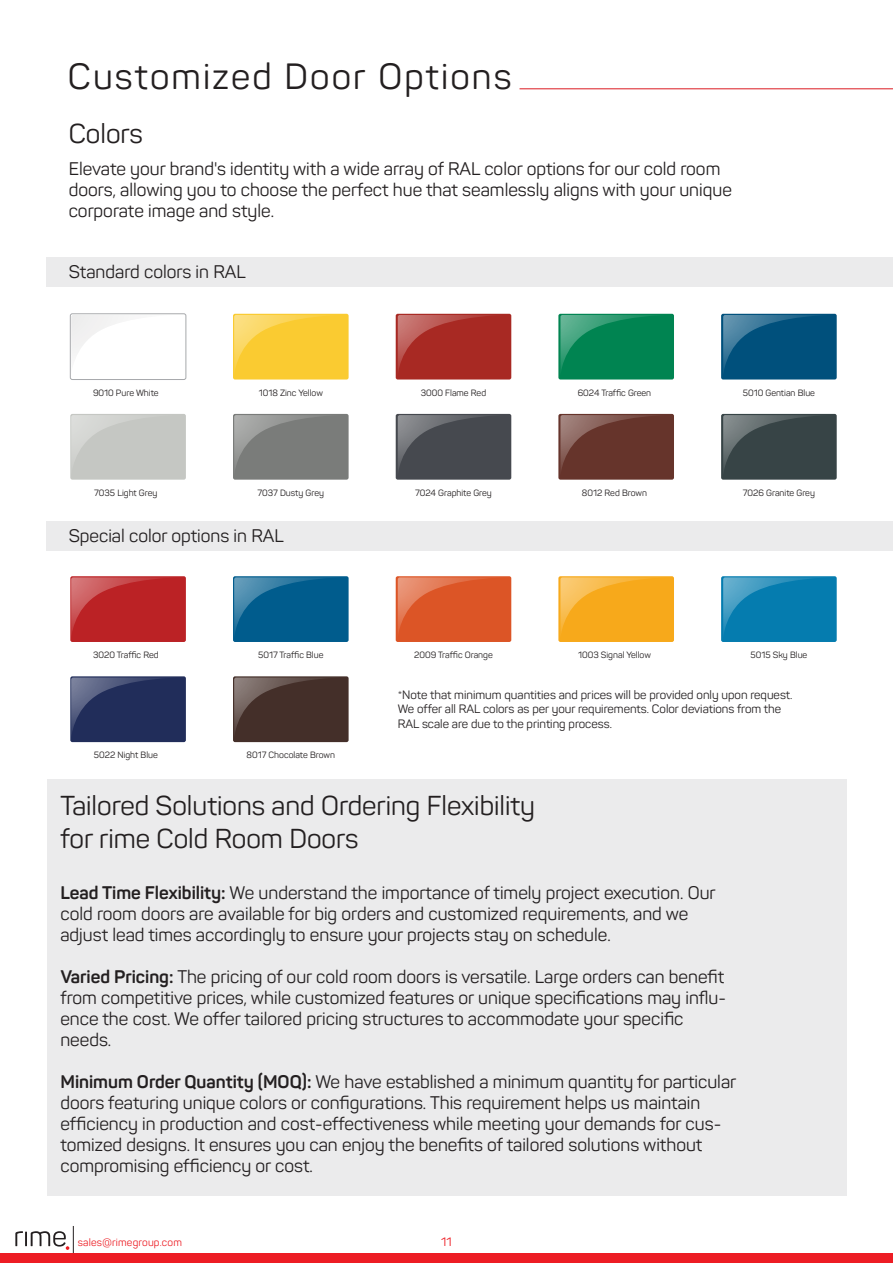
<style>
.page{position:relative;width:893px;height:1263px;background:#fff}
.page>*{position:absolute;margin:0;border:0;box-sizing:border-box;transform-origin:0 0}
.t1{font:36px "Panton";letter-spacing:.06em;color:#231f20}
.t2{font:27px/33px "Panton";color:#231f20}
.t3{font:18px/21px "Panton";color:#231f20}
.t4{font:12px/14.4px "Panton";color:#231f20}
.t5{font:12px "Panton";color:#ed1d24}
.t6{font:10.5px "Panton";letter-spacing:.02em;color:#ed1d24}
.t7{font:9px "Panton";color:#231f20}
.s1{font-weight:700}
</style>
<div class="page">
<div style="left:47px;top:779px;width:799px;height:417px;background:#ebebec"></div>
<hr style="left:519px;top:88px;width:374px;height:1px;background:#db1a21">
<div style="left:47px;top:257px;width:846px;height:30px;background:#ebebec"></div>
<div style="left:47px;top:521px;width:846px;height:30px;background:#ebebec"></div>
<div style="left:70px;top:314px;width:116px;height:66px;border:1px solid #a7a9ac;border-radius:2px"></div>
<div style="left:233px;top:314px;width:116px;height:65px;background:#facb31;border-radius:2px"></div>
<svg style="left:71px;top:315px;width:110px;height:61px"></svg>
<div style="left:396px;top:314px;width:115px;height:65px;background:#a82923;border-radius:2px"></div>
<svg style="left:398px;top:315px;width:93px;height:56px"></svg>
<svg style="left:234px;top:315px;width:92px;height:56px"></svg>
<div style="left:558px;top:314px;width:116px;height:65px;background:#008451;border-radius:2px"></div>
<svg style="left:560px;top:315px;width:95px;height:55px"></svg>
<div style="left:721px;top:314px;width:116px;height:65px;background:#00507c;border-radius:2px"></div>
<svg style="left:723px;top:315px;width:95px;height:57px"></svg>
<div style="left:70px;top:414px;width:116px;height:66px;background:#c5c7c3;border-radius:2px"></div>
<div style="left:233px;top:414px;width:116px;height:66px;background:#7a7c7a;border-radius:2px"></div>
<svg style="left:71px;top:415px;width:58px;height:44px"></svg>
<div style="left:396px;top:414px;width:115px;height:66px;background:#46494f;border-radius:2px"></div>
<svg style="left:398px;top:415px;width:92px;height:55px"></svg>
<svg style="left:234px;top:415px;width:86px;height:53px"></svg>
<div style="left:558px;top:414px;width:116px;height:66px;background:#66342b;border-radius:2px"></div>
<svg style="left:560px;top:415px;width:95px;height:54px"></svg>
<div style="left:721px;top:414px;width:116px;height:66px;background:#374446;border-radius:2px"></div>
<svg style="left:723px;top:415px;width:93px;height:56px"></svg>
<div style="left:70px;top:576px;width:116px;height:66px;background:#bb2225;border-radius:2px"></div>
<div style="left:233px;top:576px;width:116px;height:66px;background:#005c8d;border-radius:2px"></div>
<svg style="left:71px;top:577px;width:89px;height:57px"></svg>
<div style="left:396px;top:576px;width:115px;height:66px;background:#dc5526;border-radius:2px"></div>
<svg style="left:398px;top:577px;width:88px;height:56px"></svg>
<svg style="left:234px;top:577px;width:92px;height:57px"></svg>
<div style="left:558px;top:576px;width:116px;height:66px;background:#f7a91b;border-radius:2px"></div>
<svg style="left:560px;top:577px;width:90px;height:55px"></svg>
<div style="left:721px;top:576px;width:116px;height:66px;background:#057caf;border-radius:2px"></div>
<svg style="left:723px;top:577px;width:92px;height:57px"></svg>
<div style="left:70px;top:676px;width:116px;height:66px;background:#212d5a;border-radius:2px"></div>
<div style="left:233px;top:676px;width:116px;height:66px;background:#442f29;border-radius:2px"></div>
<svg style="left:71px;top:677px;width:90px;height:57px"></svg>
<svg style="left:234px;top:677px;width:90px;height:57px"></svg>
<svg style="left:15px;top:1231px;width:54px;height:19px"></svg>
<hr style="left:73px;top:1226px;width:1px;height:37px;background:#231f20">
<div style="left:0;top:1253px;width:893px;height:10px;background:#ed1d24"></div>
<h1 class="t1" style="left:68px;top:54px;width:445px">Customized Door Options</h1>
<h2 class="t2" style="left:69px;top:117px;width:76px">Colors</h2>
<p class="t3" style="left:69px;top:158px;width:665px">Elevate your brand's identity with a wide array of RAL color options for our cold room doors, allowing you to choose the perfect hue that seamlessly aligns with your unique corporate image and style.</p>
<p class="t3" style="left:69px;top:261px;width:179px">Standard colors in RAL</p>
<p class="t7" style="left:93px;top:387px;width:67px">9010 Pure White</p>
<p class="t7" style="left:259px;top:387px;width:66px">1018 Zinc Yellow</p>
<p class="t7" style="left:421px;top:387px;width:67px">3000 Flame Red</p>
<p class="t7" style="left:578px;top:387px;width:75px">6024 Traffic Green</p>
<p class="t7" style="left:743px;top:387px;width:74px">5010 Gentian Blue</p>
<p class="t7" style="left:94px;top:487px;width:65px">7035 Light Grey</p>
<p class="t7" style="left:258px;top:487px;width:68px">7037 Dusty Grey</p>
<p class="t7" style="left:415px;top:487px;width:78px">7024 Graphite Grey</p>
<p class="t7" style="left:582px;top:487px;width:67px">8012 Red Brown</p>
<p class="t7" style="left:743px;top:487px;width:74px">7026 Granite Grey</p>
<p class="t3" style="left:69px;top:525px;width:217px">Special color options in RAL</p>
<p class="t7" style="left:93px;top:649px;width:67px">3020 Traffic Red</p>
<p class="t7" style="left:258px;top:649px;width:67px">5017 Traffic Blue</p>
<p class="t7" style="left:414px;top:649px;width:80px">2009 Traffic Orange</p>
<p class="t7" style="left:578px;top:649px;width:74px">1003 Signal Yellow</p>
<p class="t7" style="left:750px;top:649px;width:58px">5015 Sky Blue</p>
<p class="t7" style="left:94px;top:749px;width:66px">5022 Night Blue</p>
<p class="t7" style="left:247px;top:749px;width:90px">8017 Chocolate Brown</p>
<p class="t4" style="left:398px;top:687px;width:396px">*Note that minimum quantities and prices will be provided only upon request.<br>We offer all RAL colors as per your requirements. Color deviations from the<br>RAL scale are due to the printing process.</p>
<h2 class="t2" style="left:60px;top:789px;width:476px">Tailored Solutions and Ordering Flexibility for rime Cold Room Doors</h2>
<p class="t3" style="left:60px;top:882px;width:657px"><span class="s1">Lead Time Flexibility:</span> We understand the importance of timely project execution. Our cold room doors are available for big orders and customized requirements, and we adjust lead times accordingly to ensure your projects stay on schedule.</p>
<p class="t3" style="left:60px;top:966px;width:667px"><span class="s1">Varied Pricing:</span> The pricing of our cold room doors is versatile. Large orders can benefit from competitive prices, while customized features or unique specifications may influ&shy;ence the cost. We offer tailored pricing structures to accommodate your specific needs.</p>
<p class="t3" style="left:60px;top:1071px;width:677px"><span class="s1">Minimum Order Quantity (MOQ):</span> We have established a minimum quantity for particular doors featuring unique colors or configurations. This requirement helps us maintain efficiency in production and cost-effectiveness while meeting your demands for cus&shy;tomized designs. It ensures you can enjoy the benefits of tailored solutions without compromising efficiency or cost.</p>
<p class="t6" style="left:78px;top:1236px;width:106px">sales@rimegroup.com</p>
<p class="t5" style="left:441px;top:1234px;width:12px">11</p>
</div>
